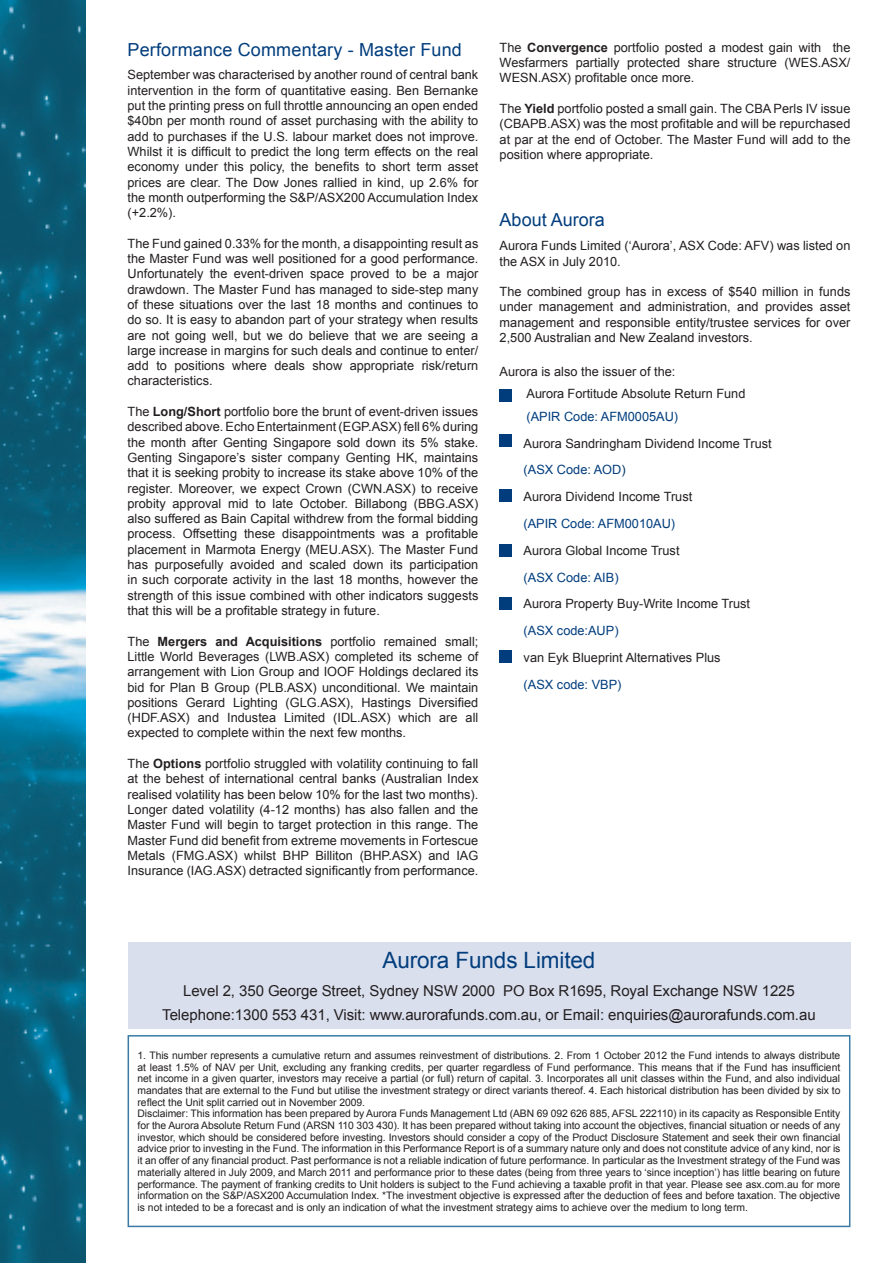
<style>
.page{position:relative;width:893px;height:1263px;background:#fff}
.page>*{position:absolute;margin:0;border:0;box-sizing:border-box;transform-origin:0 0}
.t1{font:22.5px "Arial";letter-spacing:-.005em;color:#013d7d}
.Subheads{font:18px "Arial";letter-spacing:.01em;color:#013d7d}
.Trust_-_Text{font:18px "Arial";color:#013d7d}
.t2{font:15px "Arial";letter-spacing:-.005em;color:#231f20}
.Trust_-_Text-2{font:12.75px/15.3px "Arial";color:#231f20;text-align:justify}
.Body_Copy_-_Bullet_P{font:12.75px "Arial";color:#231f20}
.Body_Copy_-_Bullet_P-2{font:12.75px "Arial";color:#013d7d}
.t3{font:10.35px/11.7px "Arial";color:#231f20;text-align:justify}
.s1{font-weight:700}
.s2{color:#00345e}
</style>
<div class="page">
<div style="left:500px;top:389px;width:12px;height:12px;background:#013d7d"></div>
<div style="left:500px;top:435px;width:12px;height:12px;background:#013d7d"></div>
<div style="left:500px;top:597px;width:12px;height:13px;background:#013d7d"></div>
<div style="left:500px;top:650px;width:12px;height:13px;background:#013d7d"></div>
<div style="left:500px;top:544px;width:12px;height:13px;background:#013d7d"></div>
<div style="left:500px;top:490px;width:12px;height:12px;background:#013d7d"></div>
<div style="left:128px;top:943px;width:722px;height:86px;background:#dadfed"></div>
<div style="left:128px;top:1035px;width:722px;height:192px;border:2px solid #397aa7"></div>
<img style="left:0;top:0;width:85px;height:1263px">
<p class="Subheads" style="left:128px;top:38px;width:336px">Performance Commentary - Master Fund</p>
<p class="Trust_-_Text-2" style="left:128px;top:67px;width:352px">September was characterised by another round of central bank intervention in the form of quantitative easing. Ben Bernanke put the printing press on full throttle announcing an open ended $40bn per month round of asset purchasing with the ability to add to purchases if the U.S. labour market does not improve.<br>Whilst it is difficult to predict the long term effects on the real economy under this policy, the benefits to short term asset prices are clear. The Dow Jones rallied in kind, up 2.6% for the month outperforming the S&amp;P/ASX200 Accumulation Index (+2.2%).</p>
<p class="Trust_-_Text-2" style="left:128px;top:236px;width:352px">The Fund gained 0.33% for the month, a disappointing result as the Master Fund was well positioned for a good performance.<br>Unfortunately the event-driven space proved to be a major drawdown. The Master Fund has managed to side-step many of these situations over the last 18 months and continues to do so. It is easy to abandon part of your strategy when results are not going well, but we do believe that we are seeing a large increase in margins for such deals and continue to enter/ add to positions where deals show appropriate risk/return characteristics.</p>
<p class="Trust_-_Text-2" style="left:128px;top:404px;width:352px">The <span class="s1">Long/Short</span> portfolio bore the brunt of event-driven issues described above. Echo Entertainment (EGP.ASX) fell 6% during the month after Genting Singapore sold down its 5% stake.<br>Genting Singapore’s sister company Genting HK, maintains that it is seeking probity to increase its stake above 10% of the register. Moreover, we expect Crown (CWN.ASX) to receive probity approval mid to late October. Billabong (BBG.ASX) also suffered as Bain Capital withdrew from the formal bidding process. Offsetting these disappointments was a profitable placement in Marmota Energy (MEU.ASX). The Master Fund has purposefully avoided and scaled down its participation in such corporate activity in the last 18 months, however the strength of this issue combined with other indicators suggests that this will be a profitable strategy in future.</p>
<p class="Trust_-_Text-2" style="left:128px;top:634px;width:352px">The <span class="s1">Mergers and Acquisitions</span> portfolio remained small; Little World Beverages (LWB.ASX) completed its scheme of arrangement with Lion Group and IOOF Holdings declared its bid for Plan B Group (PLB.ASX) unconditional. We maintain positions Gerard Lighting (GLG.ASX), Hastings Diversified (HDF.ASX) and Industea Limited (IDL.ASX) which are all expected to complete within the next few months.</p>
<p class="Trust_-_Text-2" style="left:128px;top:756px;width:352px">The <span class="s1">Options</span> portfolio struggled with volatility continuing to fall at the behest of international central banks (Australian Index realised volatility has been below 10% for the last two months).<br>Longer dated volatility (4-12 months) has also fallen and the Master Fund will begin to target protection in this range. The Master Fund did benefit from extreme movements in Fortescue Metals (FMG.ASX) whilst BHP Billiton (BHP.ASX) and IAG Insurance (IAG.ASX) detracted significantly from performance.</p>
<p class="Trust_-_Text-2" style="left:500px;top:40px;width:352px">The <span class="s1">Convergence</span> portfolio posted a modest gain with the Wesfarmers partially protected share structure (WES.ASX/ WESN.ASX) profitable once more.</p>
<p class="Trust_-_Text-2" style="left:500px;top:101px;width:352px">The <span class="s1">Yield</span> portfolio posted a small gain. The CBA Perls IV issue (CBAPB.ASX) was the most profitable and will be repurchased at par at the end of October. The Master Fund will add to the position where appropriate.</p>
<p class="Trust_-_Text" style="left:500px;top:208px;width:107px">About Aurora</p>
<p class="Trust_-_Text-2" style="left:500px;top:238px;width:352px">Aurora Funds Limited (‘Aurora’, ASX Code: AFV) was listed on the ASX in July 2010.</p>
<p class="Trust_-_Text-2" style="left:500px;top:284px;width:352px">The combined group has in excess of $540 million in funds under management and administration, and provides asset management and responsible entity/trustee services for over 2,500 Australian and New Zealand investors.</p>
<p class="Trust_-_Text-2" style="left:500px;top:364px;width:177px">Aurora is also the issuer of the:</p>
<p class="Trust_-_Text-2" style="left:527px;top:386px;width:220px">Aurora Fortitude Absolute Return Fund</p>
<p class="Body_Copy_-_Bullet_P-2" style="left:527px;top:408px;width:153px">(APIR Code: AFM0005AU)</p>
<p class="Body_Copy_-_Bullet_P" style="left:524px;top:435px;width:250px">Aurora Sandringham Dividend Income Trust</p>
<p class="Body_Copy_-_Bullet_P-2" style="left:524px;top:461px;width:104px">(ASX Code: AOD<span class="s2">)</span></p>
<p class="Body_Copy_-_Bullet_P" style="left:524px;top:488px;width:170px">Aurora Dividend Income Trust</p>
<p class="Body_Copy_-_Bullet_P-2" style="left:524px;top:515px;width:153px">(APIR Code: AFM0010AU)</p>
<p class="Body_Copy_-_Bullet_P" style="left:524px;top:542px;width:157px">Aurora Global Income Trust</p>
<p class="Body_Copy_-_Bullet_P-2" style="left:524px;top:569px;width:96px">(ASX Code: AIB)</p>
<p class="Body_Copy_-_Bullet_P" style="left:524px;top:596px;width:228px">Aurora Property Buy-Write Income Trust</p>
<p class="Body_Copy_-_Bullet_P-2" style="left:524px;top:622px;width:96px">(ASX code:AUP)</p>
<p class="Body_Copy_-_Bullet_P" style="left:524px;top:649px;width:199px">van Eyk Blueprint Alternatives Plus</p>
<p class="Body_Copy_-_Bullet_P-2" style="left:524px;top:676px;width:99px">(ASX code: VBP)</p>
<p class="t1" style="left:382px;top:945px;width:214px">Aurora Funds Limited</p>
<p class="t2" style="left:183px;top:981px;width:613px">Level 2, 350 George Street, Sydney NSW 2000 PO Box R1695, Royal Exchange NSW 1225</p>
<p class="t2" style="left:162px;top:1005px;width:655px">Telephone:1300 553 431, Visit: www.aurorafunds.com.au, or Email: enquiries@aurorafunds.com.au</p>
<p class="t3" style="left:138px;top:1049px;width:704px">1. This number represents a cumulative return and assumes reinvestment of distributions. 2. From 1 October 2012 the Fund intends to always distribute at least 1.5% of NAV per Unit, excluding any franking credits, per quarter regardless of Fund performance. This means that if the Fund has insufficient net income in a given quarter, investors may receive a partial (or full) return of capital. 3. Incorporates all unit classes within the Fund, and also individual mandates that are external to the Fund but utilise the investment strategy or direct variants thereof. 4. Each historical distribution has been divided by six to reflect the Unit split carried out in November 2009.</p>
<p class="t3" style="left:138px;top:1108px;width:704px">Disclaimer: This information has been prepared by Aurora Funds Management Ltd (ABN 69 092 626 885, AFSL 222110) in its capacity as Responsible Entity for the Aurora Absolute Return Fund (ARSN 110 303 430). It has been prepared without taking into account the objectives, financial situation or needs of any investor, which should be considered before investing. Investors should consider a copy of the Product Disclosure Statement and seek their own financial advice prior to investing in the Fund. The information in this Performance Report is of a summary nature only and does not constitute advice of any kind, nor is it an offer of any financial product. Past performance is not a reliable indication of future performance. In particular as the Investment strategy of the Fund was materially altered in July 2009, and March 2011 and performance prior to these dates (being from three years to ‘since inception’) has little bearing on future performance. The payment of franking credits to Unit holders is subject to the Fund achieving a taxable profit in that year. Please see asx.com.au for more information on the S&amp;P/ASX200 Accumulation Index. *The investment objective is expressed after the deduction of fees and before taxation. The objective is not inteded to be a forecast and is only an indication of what the investment strategy aims to achieve over the medium to long term.</p>
</div>
